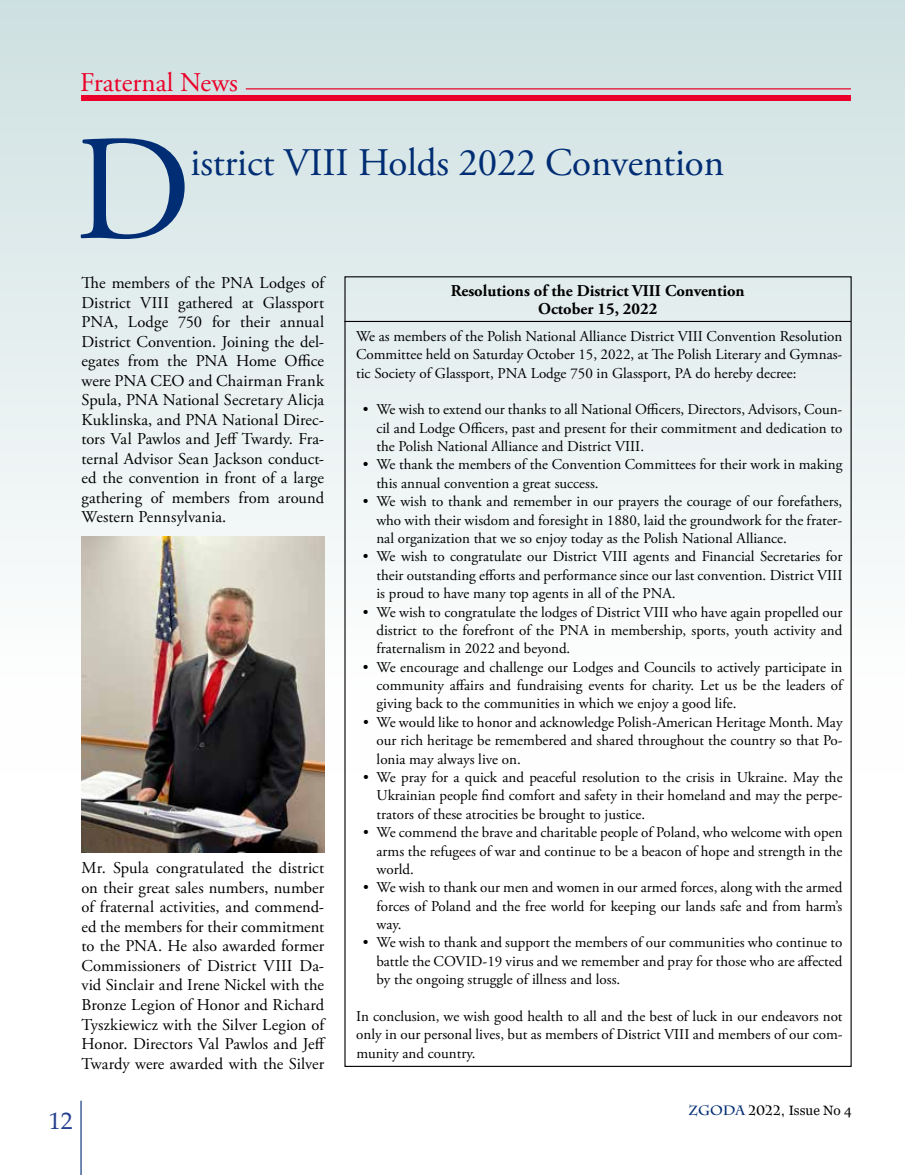
<style>
.page{position:relative;width:905px;height:1175px;background:#fff}
.page>*{position:absolute;margin:0;border:0;box-sizing:border-box;transform-origin:0 0}
.t1{font:150px "Adobe Garamond Pro";color:#002d73}
.t2{font:39px "Adobe Garamond Pro";letter-spacing:-.005em;color:#002d73}
.t3{font:27px "Adobe Garamond Pro";color:#eb0029}
.t4{font:24px "Palatino Linotype";color:#25408f}
.t5{font:16.5px/19.5px "Adobe Garamond Pro";color:#000;text-align:justify}
.t6{font:700 16.5px/18px "Adobe Garamond Pro";color:#000;text-align:center}
.t7{font:15px/18.3px "Adobe Garamond Pro";color:#000;text-align:justify}
.t8{font:13.5px "Georgia";color:#000}
.s1{font-family:"Charlemagne Std";font-weight:700;color:#002d73}
.s2{font-family:"Charlemagne Std";font-weight:700}
</style>
<div class="page">
<hr style="left:80px;top:1100px;width:2px;height:74px;background:#002d73">
<div style="left:0;top:0;width:904px;height:773px;background:linear-gradient(to bottom,#cededf,#fff)"></div>
<div style="left:81px;top:95px;width:769px;height:5px;background:#eb0029"></div>
<hr style="left:246px;top:88px;width:605px;height:1px;background:#eb0029">
<img style="left:82px;top:537px;width:242px;height:316px">
<hr style="left:344px;top:321px;width:506px;height:1px;background:#000">
<h3 class="t3" style="left:80px;top:66px;width:159px">Fraternal News</h3>
<h1 class="t1" style="left:74px;top:100px;width:118px">D</h1>
<h2 class="t2" style="left:190px;top:140px;width:535px">istrict VIII Holds 2022 Convention</h2>
<p class="t5" style="left:81px;top:274px;width:244px">The members of the PNA Lodges of District VIII gathered at Glassport PNA, Lodge 750 for their annual District Convention. Joining the del&shy;egates from the PNA Home Office were PNA CEO and Chairman Frank Spula, PNA National Secretary Alicja Kuklinska, and PNA National Direc&shy;tors Val Pawlos and Jeff Twardy. Fra&shy;ternal Advisor Sean Jackson conduct&shy;ed the convention in front of a large gathering of members from around Western Pennsylvania.</p>
<p class="t6" style="left:450px;top:282px;width:295px">Resolutions of the District VIII Convention<br>October 15, 2022</p>
<p class="t7" style="left:356px;top:327px;width:488px">We as members of the Polish National Alliance District VIII Convention Resolution Committee held on Saturday October 15, 2022, at The Polish Literary and Gymnas&shy;tic Society of Glassport, PNA Lodge 750 in Glassport, PA do hereby decree:</p>
<p class="t7" style="left:376px;top:401px;width:467px;text-indent:-13px">• We wish to extend our thanks to all National Officers, Directors, Advisors, Coun&shy;cil and Lodge Officers, past and present for their commitment and dedication to the Polish National Alliance and District VIII.</p>
<p class="t7" style="left:376px;top:456px;width:467px;text-indent:-13px">• We thank the members of the Convention Committees for their work in making this annual convention a great success.</p>
<p class="t7" style="left:376px;top:493px;width:467px;text-indent:-13px">• We wish to thank and remember in our prayers the courage of our forefathers, who with their wisdom and foresight in 1880, laid the groundwork for the frater&shy;nal organization that we so enjoy today as the Polish National Alliance.</p>
<p class="t7" style="left:376px;top:548px;width:467px;text-indent:-14px">• We wish to congratulate our District VIII agents and Financial Secretaries for their outstanding efforts and performance since our last convention. District VIII is proud to have many top agents in all of the PNA.</p>
<p class="t7" style="left:376px;top:603px;width:467px;text-indent:-14px">• We wish to congratulate the lodges of District VIII who have again propelled our district to the forefront of the PNA in membership, sports, youth activity and fraternalism in 2022 and beyond.</p>
<p class="t7" style="left:376px;top:658px;width:467px;text-indent:-14px">• We encourage and challenge our Lodges and Councils to actively participate in community affairs and fundraising events for charity. Let us be the leaders of giving back to the communities in which we enjoy a good life.</p>
<p class="t7" style="left:376px;top:713px;width:467px;text-indent:-14px">• We would like to honor and acknowledge Polish-American Heritage Month. May our rich heritage be remembered and shared throughout the country so that Po&shy;lonia may always live on.</p>
<p class="t7" style="left:376px;top:768px;width:467px;text-indent:-13px">• We pray for a quick and peaceful resolution to the crisis in Ukraine. May the Ukrainian people find comfort and safety in their homeland and may the perpe&shy;trators of these atrocities be brought to justice.</p>
<p class="t7" style="left:376px;top:823px;width:467px;text-indent:-14px">• We commend the brave and charitable people of Poland, who welcome with open arms the refugees of war and continue to be a beacon of hope and strength in the world.</p>
<p class="t7" style="left:376px;top:879px;width:467px;text-indent:-13px">• We wish to thank our men and women in our armed forces, along with the armed forces of Poland and the free world for keeping our lands safe and from harm’s way.</p>
<p class="t7" style="left:376px;top:934px;width:467px;text-indent:-13px">• We wish to thank and support the members of our communities who continue to battle the COVID-19 virus and we remember and pray for those who are affected by the ongoing struggle of illness and loss.</p>
<p class="t7" style="left:356px;top:1007px;width:488px">In conclusion, we wish good health to all and the best of luck in our endeavors not only in our personal lives, but as members of District VIII and members of our com&shy;munity and country.</p>
<p class="t5" style="left:81px;top:859px;width:246px">Mr. Spula congratulated the district on their great sales numbers, number of fraternal activities, and commend&shy;ed the members for their commitment to the PNA. He also awarded former Commissioners of District VIII Da&shy;vid Sinclair and Irene Nickel with the Bronze Legion of Honor and Richard Tyszkiewicz with the Silver Legion of Honor. Directors Val Pawlos and Jeff Twardy were awarded with the Silver</p>
<h3 class="t4" style="left:49px;top:1103px;width:25px">12</h3>
<p class="t8" style="left:688px;top:1102px;width:165px"><span class="s1">ZGODA</span> <span class="s2">2022,</span> Issue No 4</p>
</div>
